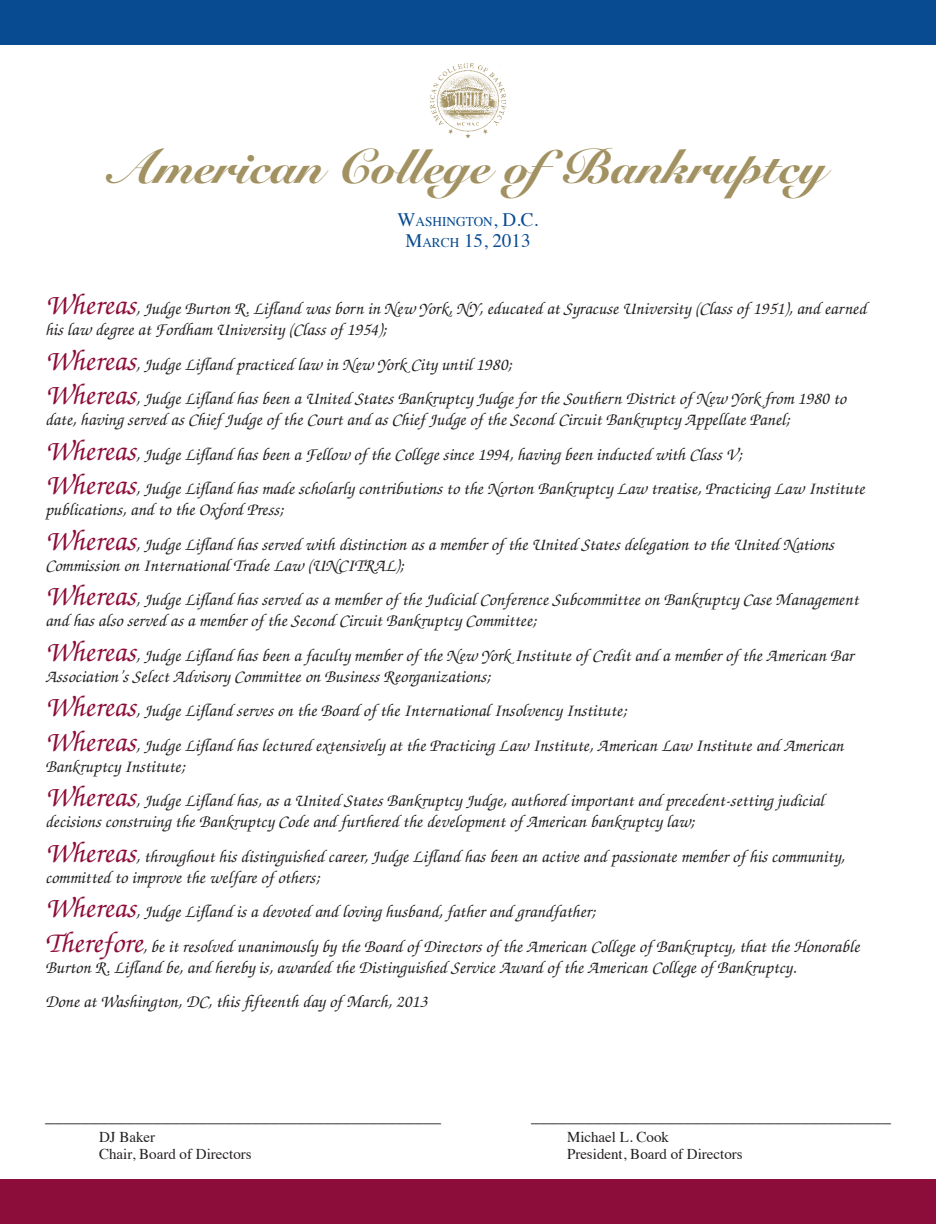
<style>
.page{position:relative;width:936px;height:1224px;background:#fff}
.page>*{position:absolute;margin:0;border:0;box-sizing:border-box;transform-origin:0 0}
.t1{font:48px "Snell Roundhand Black Script";color:#a29161}
.t2{font:19px "Times";color:#084b91}
.t3{font:italic 500 18px/21px "Zapf Chancery";color:#231f20}
.t4{font:18px "Times";color:#231f20}
.t5{font:15px "Times";color:#231f20}
.t6{font:13.3px "Times";color:#084b91}
.s1{font-size:19px}
.s2{font-size:13.3px}
.s3{font-size:30px;color:#8d0d3a}
</style>
<div class="page">
<div style="left:0;top:0;width:936px;height:45px;background:#084b91"></div>
<div style="left:0;top:1179px;width:936px;height:45px;background:#8d0d3a"></div>
<img style="left:431px;top:64px;width:74px;height:74px">
<p class="t1" style="left:111px;top:138px;width:716px">American College ofBankruptcy</p>
<p class="t6" style="left:398px;top:209px;width:142px"><span class="s1">W</span>ASHINGTON<span class="s1">, D.C.</span></p>
<p class="t2" style="left:405px;top:223px;width:127px">M<span class="s2">ARCH</span> 15, 2013</p>
<p class="t3" style="left:45px;top:299px;width:823px"><span class="s3">Whereas</span>, Judge Burton R. Lifland was born in New York, NY, educated at Syracuse University (Class of 1951), and earned his law degree at Fordham University (Class of 1954);</p>
<p class="t3" style="left:45px;top:354px;width:468px"><span class="s3">Whereas</span>, Judge Lifland practiced law in New York City until 1980;</p>
<p class="t3" style="left:45px;top:389px;width:803px"><span class="s3">Whereas</span>, Judge Lifland has been a United States Bankruptcy Judge for the Southern District of New York from 1980 to date, having served as Chief Judge of the Court and as Chief Judge of the Second Circuit Bankruptcy Appellate Panel;</p>
<p class="t3" style="left:45px;top:444px;width:699px"><span class="s3">Whereas</span>, Judge Lifland has been a Fellow of the College since 1994, having been inducted with Class V;</p>
<p class="t3" style="left:45px;top:479px;width:821px"><span class="s3">Whereas</span>, Judge Lifland has made scholarly contributions to the Norton Bankruptcy Law treatise, Practicing Law Institute publications, and to the Oxford Press;</p>
<p class="t3" style="left:45px;top:534px;width:791px"><span class="s3">Whereas</span>, Judge Lifland has served with distinction as a member of the United States delegation to the United Nations<br>Commission on International Trade Law (UNCITRAL);</p>
<p class="t3" style="left:45px;top:590px;width:815px"><span class="s3">Whereas</span>, Judge Lifland has served as a member of the Judicial Conference Subcommittee on Bankruptcy Case Management and has also served as a member of the Second Circuit Bankruptcy Committee;</p>
<p class="t3" style="left:45px;top:645px;width:810px"><span class="s3">Whereas</span>, Judge Lifland has been a faculty member of the New York Institute of Credit and a member of the American Bar<br>Association’s Select Advisory Committee on Business Reorganizations;</p>
<p class="t3" style="left:45px;top:701px;width:583px"><span class="s3">Whereas</span>, Judge Lifland serves on the Board of the International Insolvency Institute;</p>
<p class="t3" style="left:45px;top:735px;width:800px"><span class="s3">Whereas</span>, Judge Lifland has lectured extensively at the Practicing Law Institute, American Law Institute and American<br>Bankruptcy Institute;</p>
<p class="t3" style="left:45px;top:791px;width:780px"><span class="s3">Whereas</span>, Judge Lifland has, as a United States Bankruptcy Judge, authored important and precedent-setting judicial decisions construing the Bankruptcy Code and furthered the development of American bankruptcy law;</p>
<p class="t3" style="left:45px;top:846px;width:801px"><span class="s3">Whereas</span>, throughout his distinguished career, Judge Lifland has been an active and passionate member of his community, committed to improve the welfare of others;</p>
<p class="t3" style="left:45px;top:902px;width:552px"><span class="s3">Whereas</span>, Judge Lifland is a devoted and loving husband, father and grandfather;</p>
<p class="t3" style="left:45px;top:936px;width:816px"><span class="s3">Therefore</span>, be it resolved unanimously by the Board of Directors of the American College of Bankruptcy, that the Honorable<br>Burton R. Lifland be, and hereby is, awarded the Distinguished Service Award of the American College of Bankruptcy.</p>
<p class="t3" style="left:45px;top:992px;width:384px">Done at Washington, DC, this fifteenth day of March, 2013</p>
<p class="t4" style="left:45px;top:1100px;width:397px">____________________________________________</p>
<p class="t4" style="left:531px;top:1100px;width:361px">________________________________________</p>
<p class="t5" style="left:99px;top:1123px;width:58px">DJ Baker</p>
<p class="t5" style="left:567px;top:1123px;width:104px">Michael L. Cook</p>
<p class="t5" style="left:99px;top:1140px;width:154px">Chair, Board of Directors</p>
<p class="t5" style="left:567px;top:1140px;width:177px">President, Board of Directors</p>
</div>
